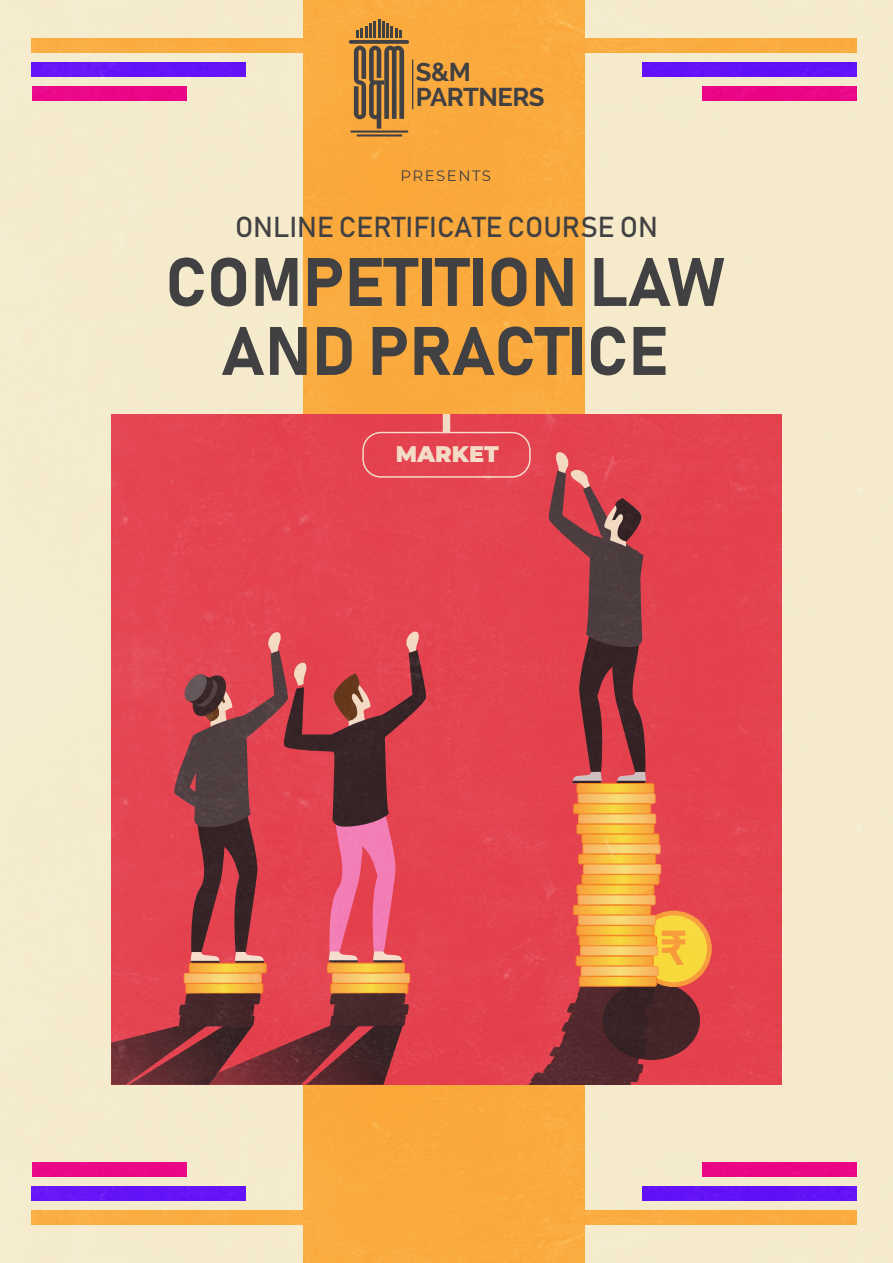
<style>
.page{position:relative;width:893px;height:1263px;background:#fff}
.page>*{position:absolute;margin:0;border:0;box-sizing:border-box;transform-origin:0 0}
.t1{font:104.1px "Disclaimer Classic";color:#414042}
.t2{font:67.5px/69px "Bahnschrift 700 100";color:#414042;text-align:center}
.t3{font:48.45px "Bahnschrift 600 100";color:#fbb040}
.t4{font:28.5px "Bahnschrift 400 100";color:#414042}
.t5{font:700 25.65px/24.3px "Raleway";letter-spacing:-.02em;color:#414042}
.t6{font:900 22.5px "Montserrat";color:#f7f0d9}
.t7{font:15px "Montserrat";letter-spacing:.1em;color:#414042}
</style>
<div class="page">
<img style="left:0;top:0;width:893px;height:1263px">
<svg style="left:349px;top:40px;width:60px;height:4px"></svg>
<svg style="left:357px;top:19px;width:44px;height:19px"></svg>
<hr style="left:351px;top:131px;width:57px;height:2px;background:#414042">
<hr style="left:357px;top:134px;width:45px;height:3px;background:#414042">
<hr style="left:412px;top:60px;width:1px;height:49px;background:#414042">
<h1 class="t1" style="left:352px;top:34px;width:55px">S&amp;M</h1>
<p class="t5" style="left:416px;top:60px;width:130px">S&amp;M<br>PARTNERS</p>
<p class="t7" style="left:400px;top:165px;width:92px">PRESENTS</p>
<p class="t4" style="left:235px;top:209px;width:424px">ONLINE CERTIFICATE COURSE ON</p>
<h2 class="t2" style="left:165px;top:247px;width:561px">COMPETITION LAW<br>AND PRACTICE</h2>
<p class="t6" style="left:396px;top:437px;width:104px">MARKET</p>
<h3 class="t3" style="left:659px;top:917px;width:31px">₹</h3>
</div>
